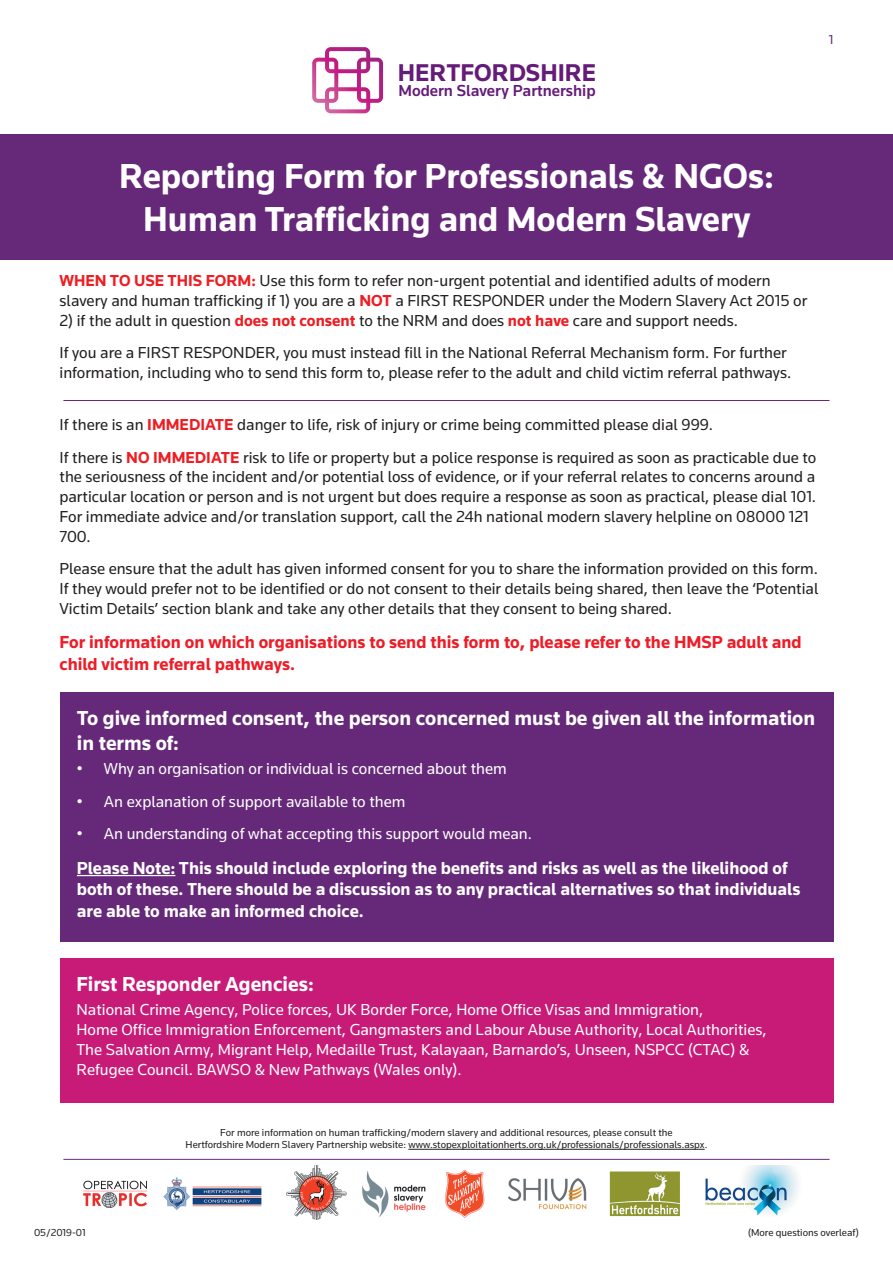
<style>
.page{position:relative;width:893px;height:1263px;background:#fff}
.page>*{position:absolute;margin:0;border:0;box-sizing:border-box;transform-origin:0 0}
.subtitles{font:700 36px/43.2px "Knowledge";color:#fff;text-align:center}
.t1{font:700 25.2px "Knowledge";color:#651c79}
.subtitles-2{font:700 21px/25.2px "Knowledge";color:#fff}
.instruction_to_profe{font:700 18px/21.6px "Knowledge";color:#fff}
.instruction_to_profe-2{font:700 18px/21.6px "Knowledge";color:#ee1c27}
.body{font:16.5px/19.8px "Knowledge";color:#231f20}
.body-2{font:16.5px/19.8px "Knowledge";color:#fff}
.t2{font:500 16.5px "Knowledge";color:#651c79}
.t3{font:13.5px "Knowledge";color:#66297a}
.body-3{font:10.5px/12.6px "Knowledge";color:#231f20;text-align:center}
.s1{font-weight:700;color:#ee1d23}
</style>
<div class="page">
<img style="left:83px;top:1166px;width:715px;height:53px">
<hr style="left:63px;top:1159px;width:766px;height:1px;background:#66297a">
<hr style="left:408px;top:1149px;width:297px;height:1px;background:#231f20">
<div style="left:60px;top:692px;width:773px;height:249px;background:#66297a"></div>
<hr style="left:77px;top:875px;width:98px;height:1px;background:#fff">
<div style="left:0;top:134px;width:893px;height:126px;background:#66297a"></div>
<svg style="left:312px;top:47px;width:71px;height:66px"></svg>
<hr style="left:63px;top:400px;width:766px;height:1px;background:#66297a">
<div style="left:60px;top:958px;width:773px;height:145px;background:#c71b77"></div>
<p class="t1" style="left:398px;top:57px;width:200px">HERTFORDSHIRE</p>
<p class="t2" style="left:398px;top:81px;width:199px">Modern Slavery Partnership</p>
<p class="t3" style="left:829px;top:32px;width:6px">1</p>
<p class="subtitles" style="left:119px;top:154px;width:657px">Reporting Form for Professionals &amp; NGOs:<br>Human Trafficking and Modern Slavery</p>
<p class="body" style="left:60px;top:270px;width:749px"><span class="s1">WHEN TO USE THIS FORM:</span> Use this form to refer non-urgent potential and identified adults of modern slavery and human trafficking if 1) you are a <span class="s1">NOT</span> a FIRST RESPONDER under the Modern Slavery Act 2015 or</p>
<p class="body" style="left:60px;top:310px;width:680px">2) if the adult in question <span class="s1">does not consent</span> to the NRM and does <span class="s1">not have</span> care and support needs.</p>
<p class="body" style="left:60px;top:343px;width:733px">If you are a FIRST RESPONDER, you must instead fill in the National Referral Mechanism form. For further information, including who to send this form to, please refer to the adult and child victim referral pathways.</p>
<p class="body" style="left:60px;top:414px;width:655px">If there is an <span class="s1">IMMEDIATE</span> danger to life, risk of injury or crime being committed please dial 999.</p>
<p class="body" style="left:60px;top:447px;width:758px">If there is <span class="s1">NO IMMEDIATE</span> risk to life or property but a police response is required as soon as practicable due to the seriousness of the incident and/or potential loss of evidence, or if your referral relates to concerns around a particular location or person and is not urgent but does require a response as soon as practical, please dial 101.<br>For immediate advice and/or translation support, call the 24h national modern slavery helpline on 08000 121<br>700.</p>
<p class="body" style="left:60px;top:559px;width:760px;text-align:justify">Please ensure that the adult has given informed consent for you to share the information provided on this form.<br>If they would prefer not to be identified or do not consent to their details being shared, then leave the ‘Potential Victim Details’ section blank and take any other details that they consent to being shared.</p>
<p class="instruction_to_profe-2" style="left:60px;top:631px;width:744px">For information on which organisations to send this form to, please refer to the HMSP adult and child victim referral pathways.</p>
<p class="subtitles-2" style="left:77px;top:705px;width:740px">To give informed consent, the person concerned must be given all the information in terms of:</p>
<p class="body-2" style="left:77px;top:759px;width:431px">• Why an organisation or individual is concerned about them</p>
<p class="body-2" style="left:77px;top:791px;width:330px">• An explanation of support available to them</p>
<p class="body-2" style="left:77px;top:824px;width:456px">• An understanding of what accepting this support would mean.</p>
<p class="instruction_to_profe" style="left:77px;top:857px;width:725px">Please Note: This should include exploring the benefits and risks as well as the likelihood of both of these. There should be a discussion as to any practical alternatives so that individuals are able to make an informed choice.</p>
<p class="subtitles-2" style="left:77px;top:971px;width:239px">First Responder Agencies:</p>
<p class="body-2" style="left:77px;top:1000px;width:691px">National Crime Agency, Police forces, UK Border Force, Home Office Visas and Immigration,<br>Home Office Immigration Enforcement, Gangmasters and Labour Abuse Authority, Local Authorities, The Salvation Army, Migrant Help, Medaille Trust, Kalayaan, Barnardo’s, Unseen, NSPCC (CTAC) &amp; Refugee Council. BAWSO &amp; New Pathways (Wales only).</p>
<p class="body-3" style="left:186px;top:1125px;width:523px">For more information on human trafficking/modern slavery and additional resources, please consult the<br>Hertfordshire Modern Slavery Partnership website: www.stopexploitationherts.org.uk/professionals/professionals.aspx.</p>
<p class="body-3" style="left:34px;top:1226px;width:53px">05/2019-01</p>
<p class="body-3" style="left:748px;top:1226px;width:112px">(More questions overleaf)</p>
</div>
